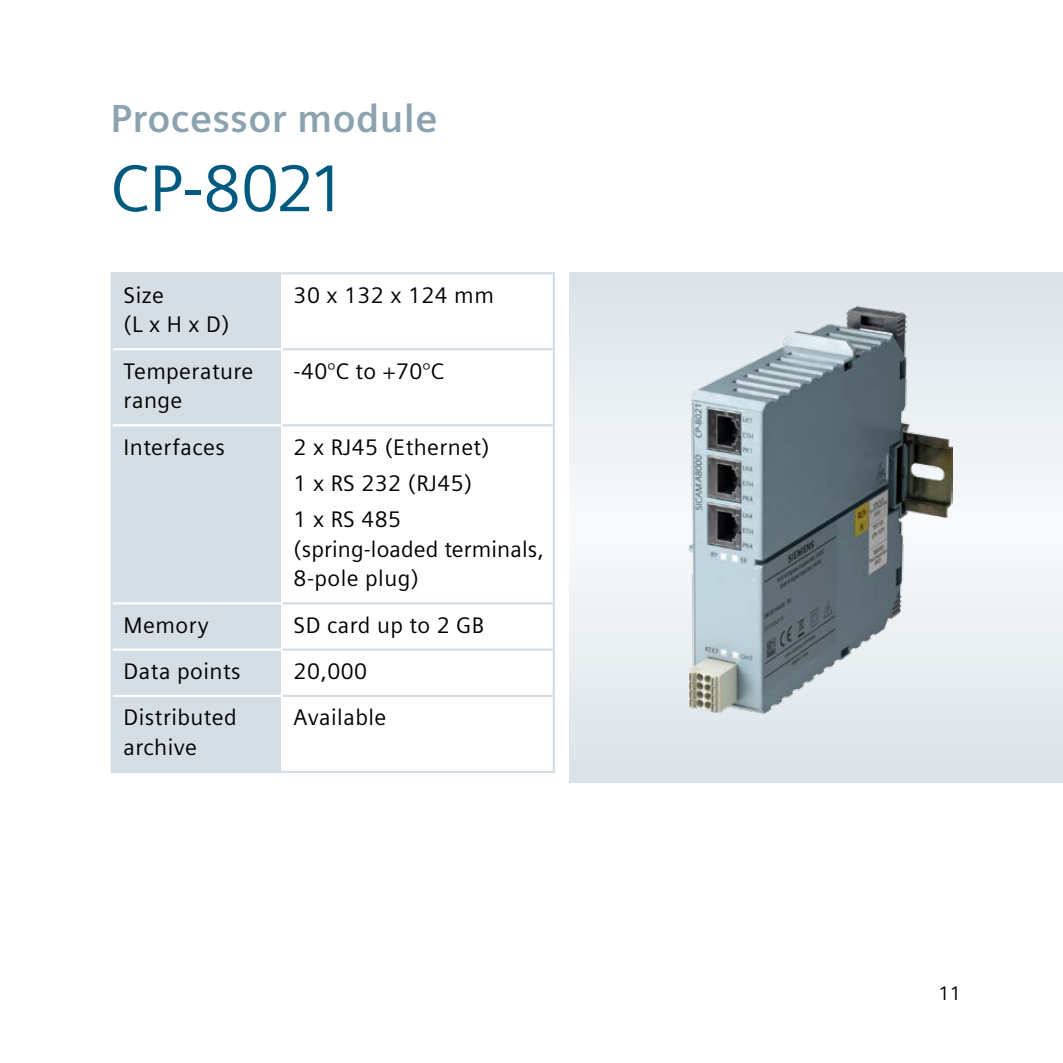
<style>
.page{position:relative;width:1063px;height:1063px;background:#fff}
.page>*{position:absolute;margin:0;border:0;box-sizing:border-box;transform-origin:0 0}
.t1{font:66px "Siemens Sans";color:#005a80}
.t2{font:700 39px "Siemens Sans";letter-spacing:.01em;color:#8ca3af}
.t3{font:22.5px/29.7px "Siemens Sans";letter-spacing:.02em;color:#000}
.t4{font:19.5px "Siemens Sans";color:#000}
</style>
<div class="page">
<svg style="left:570px;top:272px;width:493px;height:510px"></svg>
<img style="left:689px;top:306px;width:264px;height:407px">
<div style="left:113px;top:274px;width:168px;height:497px;background:#d5dee4"></div>
<svg style="left:283px;top:274px;width:270px;height:497px"></svg>
<hr style="left:113px;top:348px;width:168px;height:2px;background:#fff">
<hr style="left:113px;top:424px;width:168px;height:2px;background:#fff">
<hr style="left:113px;top:602px;width:168px;height:2px;background:#fff">
<hr style="left:113px;top:649px;width:168px;height:2px;background:#fff">
<hr style="left:113px;top:695px;width:168px;height:2px;background:#fff">
<hr style="left:111px;top:274px;width:2px;height:75px;background:#d5dee4">
<hr style="left:111px;top:272px;width:171px;height:2px;background:#d5dee4">
<hr style="left:282px;top:272px;width:273px;height:2px;background:#d5dee4">
<hr style="left:553px;top:274px;width:2px;height:74px;background:#d5dee4">
<hr style="left:111px;top:349px;width:2px;height:76px;background:#d5dee4">
<hr style="left:111px;top:425px;width:2px;height:178px;background:#d5dee4">
<hr style="left:111px;top:603px;width:2px;height:47px;background:#d5dee4">
<hr style="left:111px;top:650px;width:2px;height:46px;background:#d5dee4">
<hr style="left:283px;top:348px;width:272px;height:2px;background:#d5dee4">
<hr style="left:553px;top:350px;width:2px;height:74px;background:#d5dee4">
<hr style="left:553px;top:426px;width:2px;height:176px;background:#d5dee4">
<hr style="left:553px;top:604px;width:2px;height:45px;background:#d5dee4">
<hr style="left:553px;top:651px;width:2px;height:44px;background:#d5dee4">
<hr style="left:283px;top:424px;width:272px;height:2px;background:#d5dee4">
<hr style="left:283px;top:602px;width:272px;height:2px;background:#d5dee4">
<hr style="left:283px;top:649px;width:272px;height:2px;background:#d5dee4">
<hr style="left:111px;top:696px;width:2px;height:75px;background:#d5dee4">
<hr style="left:111px;top:771px;width:171px;height:2px;background:#d5dee4">
<hr style="left:283px;top:695px;width:272px;height:2px;background:#d5dee4">
<hr style="left:553px;top:697px;width:2px;height:74px;background:#d5dee4">
<hr style="left:282px;top:771px;width:273px;height:2px;background:#d5dee4">
<h2 class="t2" style="left:111px;top:96px;width:328px">Processor module</h2>
<h1 class="t1" style="left:111px;top:151px;width:232px">CP-8021</h1>
<p class="t3" style="left:124px;top:280px;width:107px">Size<br>(L x H x D)</p>
<p class="t3" style="left:294px;top:280px;width:202px">30 x 132 x 124 mm</p>
<p class="t3" style="left:124px;top:356px;width:131px">Temperature range</p>
<p class="t3" style="left:294px;top:356px;width:152px">-40°C to +70°C</p>
<p class="t3" style="left:124px;top:432px;width:103px">Interfaces</p>
<p class="t3" style="left:294px;top:429px;width:197px;line-height:36px">2 x RJ45 (Ethernet)<br>1 x RS 232 (RJ45)<br>1 x RS 485</p>
<p class="t3" style="left:294px;top:534px;width:252px">(spring-loaded terminals,<br>8-pole plug)</p>
<p class="t3" style="left:124px;top:610px;width:87px">Memory</p>
<p class="t3" style="left:294px;top:610px;width:192px">SD card up to 2 GB</p>
<p class="t3" style="left:124px;top:656px;width:119px">Data points</p>
<p class="t3" style="left:294px;top:656px;width:75px">20,000</p>
<p class="t3" style="left:124px;top:703px;width:115px">Distributed archive</p>
<p class="t3" style="left:294px;top:703px;width:94px">Available</p>
<p class="t4" style="left:938px;top:982px;width:24px">11</p>
</div>
